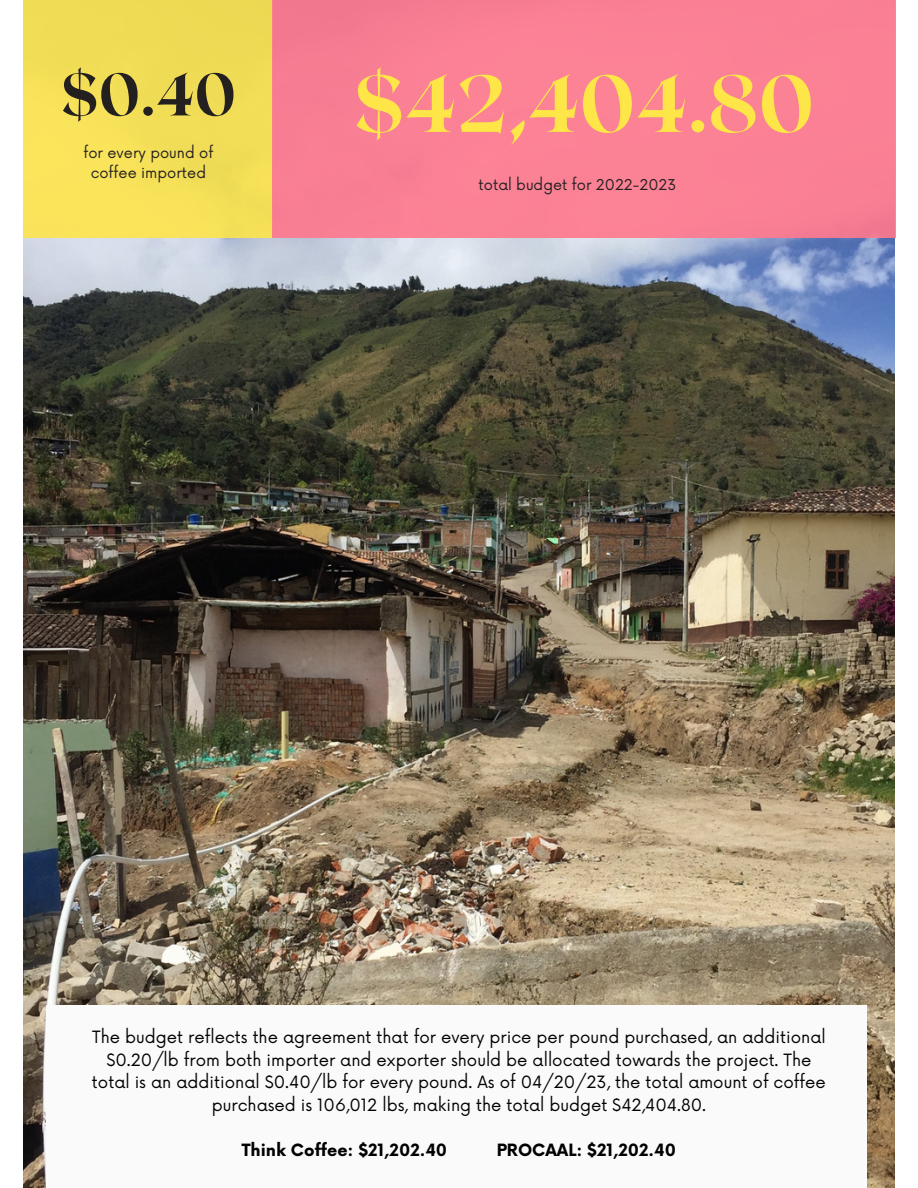
<style>
.page{position:relative;width:918px;height:1188px;background:#fff}
.page>*{position:absolute;margin:0;border:0;box-sizing:border-box;transform-origin:0 0}
.t1{font:800 80.1px "Roxborough CF";color:#fee548}
.t2{font:800 59.7px "Roxborough CF";color:#24201f}
.t3{font:16.5px/22.5px "Now";color:#000;text-align:center}
.t4{font:700 16.5px "Now";color:#000}
.t5{font:14.55px/19.5px "Now";color:#24201f;text-align:center}
</style>
<div class="page">
<img style="left:23px;top:238px;width:872px;height:950px">
<div style="left:23px;top:0;width:250px;height:238px;background:#f2de57"></div>
<div style="left:272px;top:0;width:624px;height:238px;background:#fb8095"></div>
<div style="left:47px;top:1005px;width:820px;height:183px;background:#fafafa"></div>
<p class="t2" style="left:61px;top:56px;width:177px">$0.40</p>
<h1 class="t1" style="left:353px;top:52px;width:463px">$42,404.80</h1>
<h2 class="t5" style="left:83px;top:144px;width:131px">for every pound of coffee imported</h2>
<p class="t5" style="left:479px;top:176px;width:199px">total budget for 2022-2023</p>
<h4 class="t3" style="left:92px;top:1027px;width:736px">The budget reflects the agreement that for every price per pound purchased, an additional $0.20/lb from both importer and exporter should be allocated towards the project. The total is an additional $0.40/lb for every pound. As of 04/20/23, the total amount of coffee purchased is 106,012 lbs, making the total budget $42,404.80.</h4>
<h3 class="t4" style="left:242px;top:1141px;width:207px">Think Coffee: $21,202.40</h3>
<h3 class="t4" style="left:497px;top:1141px;width:181px">PROCAAL: $21,202.40</h3>
</div>
